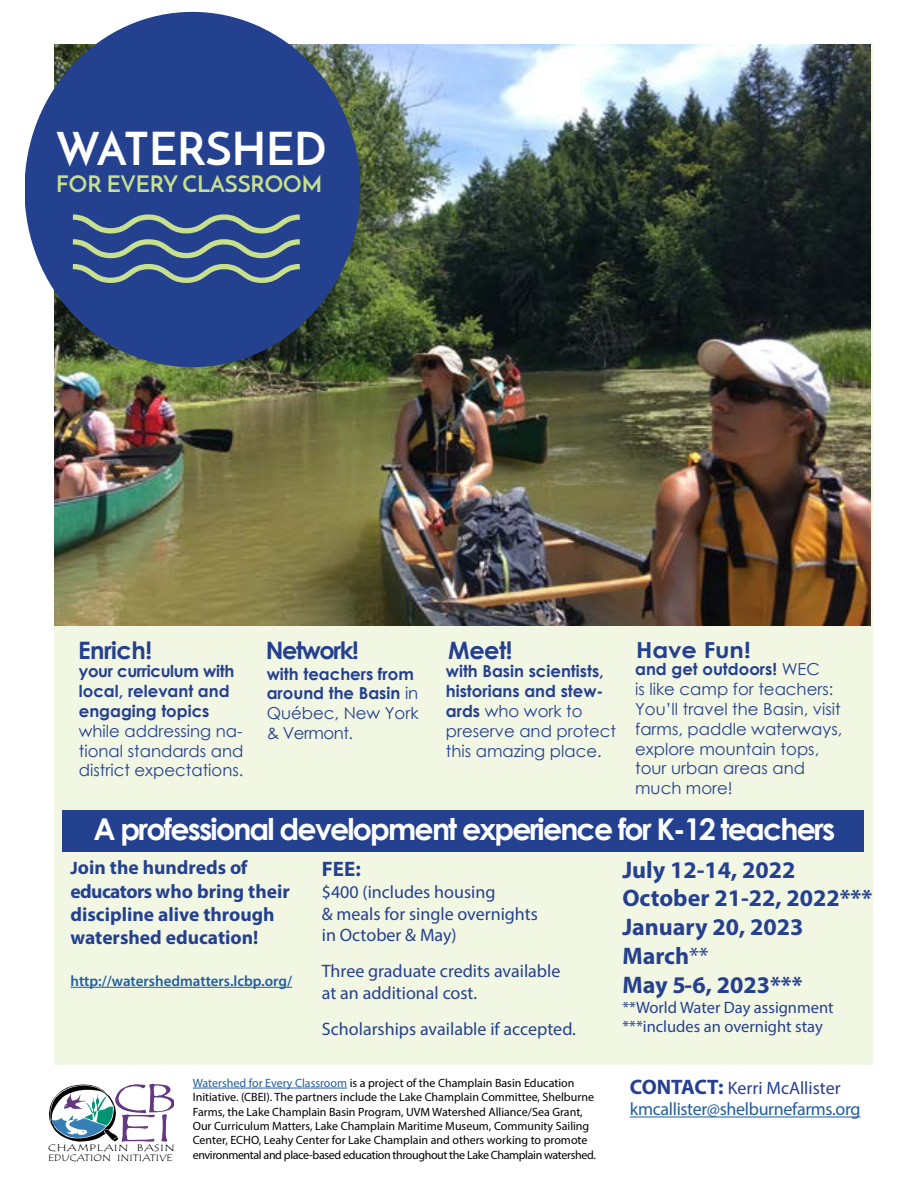
<style>
.page{position:relative;width:918px;height:1188px;background:#fff}
.page>*{position:absolute;margin:0;border:0;box-sizing:border-box;transform-origin:0 0}
.t1{font:700 45.6px "Josefin Sans";color:#fff}
.t2{font:39.6px/29.8px "Tempus Sans ITC";color:#663881;scale:1.44 1}
.t3{font:700 30px "Century Gothic";letter-spacing:-.06em;color:#fff}
.t4{font:700 24px/28.8px "Myriad Pro";color:#25408f}
.t5{font:700 24px "Century Gothic";letter-spacing:-.02em;color:#25408f}
.t6{font:700 24px "Century Gothic";letter-spacing:-.06em;color:#25408f}
.t7{font:700 22.8px "Josefin Sans";color:#c8df8e}
.t8{font:700 22.05px "Century Gothic";color:#25408f;scale:1.09 1}
.t9{font:700 21px "Myriad Pro";color:#25408f}
.t10{font:700 19.5px/23.4px "Myriad Pro";color:#25408f}
.t11{font:18px/21.6px "Myriad Pro";color:#25408f}
.t12{font:18px/21.6px "Myriad Pro";letter-spacing:-.02em;color:#215e9e}
.t13{font:16.5px/19.8px "Century Gothic";color:#25408f}
.t14{font:700 16.5px/19.8px "Century Gothic";color:#25408f}
.t15{font:16.5px/19.8px "Myriad Pro";color:#25408f}
.t16{font:600 15px "Myriad Pro";color:#215e9e}
.t17{font:12px/14.4px "Myriad Pro";color:#000}
.t18{font:9.6px/10.4px "Tempus Sans ITC";letter-spacing:.01em;color:#000;scale:1.32 1}
.s1{font-weight:400}
.s2{font-weight:700}
.s3{font-size:18px}
.s4{font-size:40.5px}
.s5{font-size:40.35px}
.s6{color:#215e9e}
.s7{font-weight:700;font-size:21px;color:#25408f}
.s8{color:#25408f}
</style>
<div class="page">
<div style="left:54px;top:44px;width:819px;height:1021px;background:#f1f7e3"></div>
<div style="left:63px;top:811px;width:801px;height:41px;background:#24418f"></div>
<hr style="left:193px;top:1088px;width:154px;height:1px;background:#215e9e">
<hr style="left:70px;top:987px;width:222px;height:1px;background:#215e9e">
<hr style="left:630px;top:1117px;width:231px;height:1px;background:#215e9e">
<img style="left:54px;top:44px;width:816px;height:581px">
<svg style="left:25px;top:12px;width:335px;height:355px;background:#425a90"></svg>
<svg style="left:68px;top:212px;width:237px;height:74px;background:#48648e"></svg>
<svg style="left:48px;top:1084px;width:70px;height:58px"></svg>
<h1 class="t1" style="left:57px;top:120px;width:271px">WATERSHED</h1>
<h3 class="t7" style="left:56px;top:169px;width:267px">FOR EVERY CLASSROOM</h3>
<h3 class="t5" style="left:78px;top:632px;width:75px">Enrich!</h3>
<h3 class="t6" style="left:266px;top:632px;width:95px">Network!</h3>
<h3 class="t5" style="left:448px;top:632px;width:66px">Meet!</h3>
<h3 class="t8" style="left:636px;top:633px;width:107px">Have Fun!</h3>
<h3 class="t14" style="left:79px;top:661px;width:157px">your curriculum with local, relevant and engaging topics</h3>
<h3 class="t13" style="left:79px;top:721px;width:166px;text-align:justify">while addressing na&shy;tional standards and district expectations.</h3>
<h3 class="t14" style="left:267px;top:663px;width:153px">with teachers from around the Basin <span class="s1">in<br>Québec, New York &amp; Vermont.</span></h3>
<h3 class="t13" style="left:446px;top:661px;width:172px"><span class="s2">with Basin scientists, historians and stew&shy;ards</span> who work to preserve and protect this amazing place.</h3>
<h3 class="t13" style="left:635px;top:659px;width:209px"><span class="s2">and get outdoors!</span> WEC<br>is like camp for teachers:<br>You’ll travel the Basin, visit farms, paddle waterways, explore mountain tops, tour urban areas and much more!</h3>
<h3 class="t3" style="left:94px;top:806px;width:743px">A professional development experience for K-12 teachers</h3>
<h3 class="t4" style="left:622px;top:854px;width:252px">July 12-14, 2022<br>October 21-22, 2022***<br>January 20, 2023<br>March<span class="s1">**<br></span>May 5-6, 2023***</h3>
<h3 class="t15" style="left:622px;top:997px;width:213px">**World Water Day assignment ***includes an overnight stay</h3>
<h3 class="t10" style="left:70px;top:855px;width:221px"><span class="s3">J</span>oin the hundreds of educators who bring their discipline alive through watershed education!</h3>
<p class="t16" style="left:70px;top:971px;width:223px">http://watershedmatters.lcbp.org/</p>
<h3 class="t9" style="left:322px;top:856px;width:40px">FEE:</h3>
<h3 class="t11" style="left:322px;top:881px;width:218px">$400 (includes housing<br>&amp; meals for single overnights in October &amp; May)</h3>
<h3 class="t11" style="left:322px;top:960px;width:240px">Three graduate credits available at an additional cost.</h3>
<h3 class="t11" style="left:322px;top:1018px;width:256px">Scholarships available if accepted.</h3>
<h2 class="t2" style="left:113px;top:1084px;width:47px">C<span class="s4">B<br></span>E<span class="s5">I</span></h2>
<p class="t18" style="left:48px;top:1143px;width:98px">CHAMPLAIN BASIN<br>EDUCATION INITIATIVE</p>
<p class="t17" style="left:193px;top:1075px;width:405px"><span class="s6">Watershed for Every Classroom</span> is a project of the Champlain Basin Education Initiative. (CBEI). The partners include the Lake Champlain Committee, Shelburne Farms, the Lake Champlain Basin Program, UVM Watershed Alliance/Sea Grant, Our Curriculum Matters, Lake Champlain Maritime Museum, Community Sailing Center, ECHO, Leahy Center for Lake Champlain and others working to promote environmental and place-based education throughout the Lake Champlain watershed.</p>
<h3 class="t12" style="left:630px;top:1076px;width:232px"><span class="s7">CONTACT:</span> <span class="s8">Kerri McAllister </span>kmcallister@shelburnefarms.org</h3>
</div>
